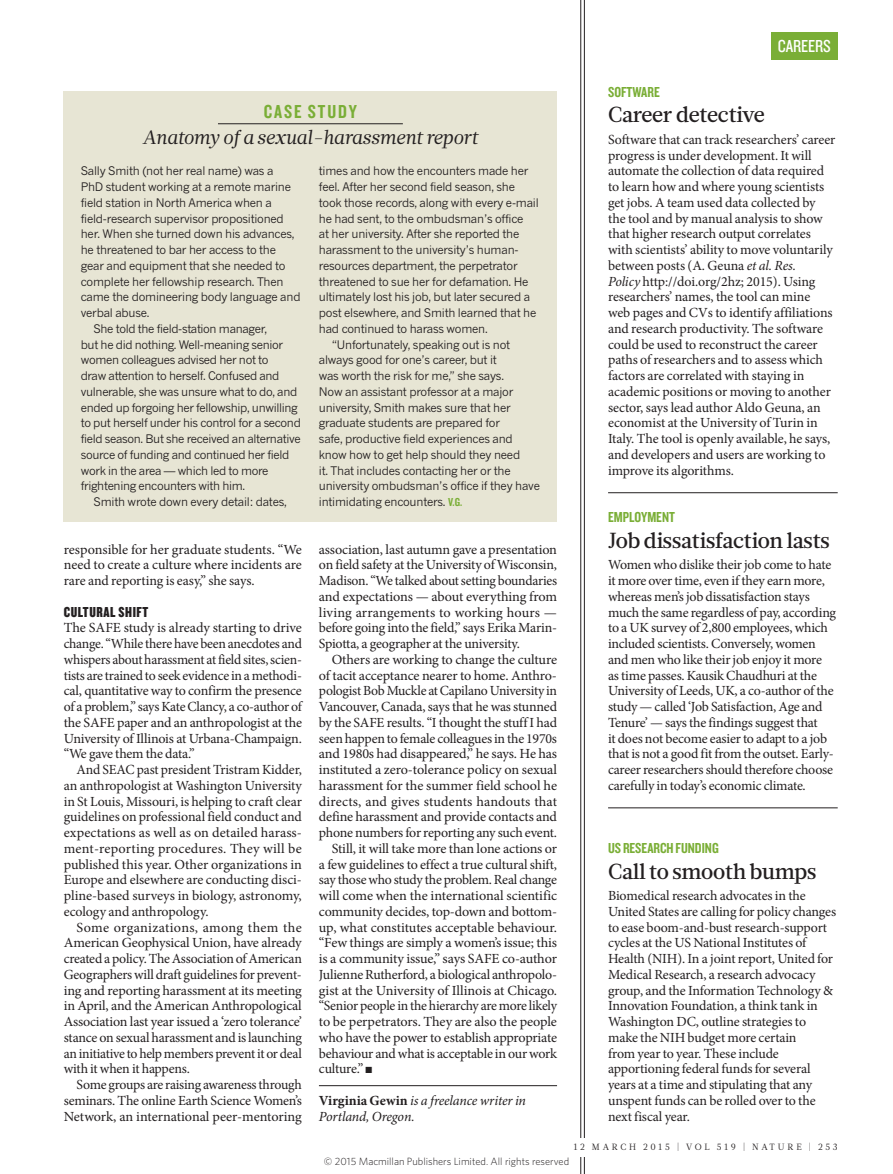
<style>
.page{position:relative;width:893px;height:1174px;background:#fff}
.page>*{position:absolute;margin:0;border:0;box-sizing:border-box;transform-origin:0 0}
.BRIEF_HEAD{font:500 21.75px "Glosa Math";letter-spacing:-.01em;color:#231f20}
.BOX_HEAD{font:italic 19.5px "Glosa Math";color:#231f20}
.BOX_STRAP{font:19.5px "Knockout 49 Liteweight";letter-spacing:.1em;color:#7aae36}
.t1{font:18px "Knockout 29 Junior Ltweight";letter-spacing:-.005em;color:#fff}
.BRIEF_STRAP{font:15px "Knockout 49 Liteweight";color:#7aae36}
.CROSSHEAD{font:15px "Knockout 69 Full Liteweight";letter-spacing:.04em;color:#231f20}
.BODY_INDENT{font:13.95px/15.8px "Minion Pro";letter-spacing:-.015em;color:#231f20;text-align:justify}
.BRIEF_BODY{font:13.95px/15.8px "Minion Pro";letter-spacing:-.01em;color:#231f20}
.BRIEF_BODY_LAST{font:13.95px/15.8px "Minion Pro";letter-spacing:-.015em;color:#231f20}
.BODY_1ST_PARA{font:13.95px/15.8px "Minion Pro";letter-spacing:-.015em;color:#231f20;text-align:justify}
.AUTHOR_DETAILS{font:italic 13.95px/15.8px "Minion Pro";letter-spacing:-.01em;color:#231f20}
.BOX_COPY_INDENT{font:11.7px/15.8px "News Gothic MTOT";letter-spacing:-.02em;color:#231f20}
.BOX_COPY_1ST_PARA{font:11.7px/15.8px "News Gothic MTOT";letter-spacing:-.02em;color:#231f20}
.t2{font:300 10.5px "Whitney";color:#231f20}
.t3{font:9px "Glosa Math";letter-spacing:.3em;color:#231f20}
.s1{font-family:"Knockout 49 Liteweight";font-size:12px;color:#7aae36}
.s2{font-weight:700;font-style:normal}
.s3{font-style:italic}
</style>
<div class="page">
<hr style="left:584px;top:0;width:1px;height:1174px;background:#231f20">
<hr style="left:580px;top:0;width:1px;height:1174px;background:#231f20">
<hr style="left:608px;top:807px;width:230px;height:1px;background:#231f20">
<hr style="left:608px;top:492px;width:230px;height:1px;background:#231f20">
<hr style="left:319px;top:1085px;width:238px;height:1px;background:#231f20">
<div style="left:64px;top:91px;width:493px;height:431px;background:#e7e5d4"></div>
<hr style="left:218px;top:123px;width:185px;height:1px;background:#231f20">
<div style="left:476px;top:1137px;width:362px;height:19px;background:#fff"></div>
<div style="left:771px;top:32px;width:67px;height:27px;background:#7aae36"></div>
<p class="BOX_STRAP" style="left:264px;top:99px;width:95px">CASE STUDY</p>
<p class="BOX_HEAD" style="left:142px;top:124px;width:337px">Anatomy of a sexual-harassment report</p>
<p class="BOX_COPY_1ST_PARA" style="left:81px;top:163px;width:221px">Sally Smith (not her real name) was a<br>PhD student working at a remote marine field station in North America when a field-research supervisor propositioned her. When she turned down his advances, he threatened to bar her access to the gear and equipment that she needed to complete her fellowship research. Then came the domineering body language and verbal abuse.</p>
<p class="BOX_COPY_INDENT" style="left:81px;top:321px;width:222px;text-indent:13px">She told the field-station manager,<br>but he did nothing. Well-meaning senior women colleagues advised her not to<br>draw attention to herself. Confused and vulnerable, she was unsure what to do, and ended up forgoing her fellowship, unwilling to put herself under his control for a second field season. But she received an alternative source of funding and continued her field work in the area — which led to more frightening encounters with him.</p>
<p class="BOX_COPY_INDENT" style="left:94px;top:494px;width:195px">Smith wrote down every detail: dates,</p>
<p class="BODY_INDENT" style="left:64px;top:541px;width:240px">responsible for her graduate students. “We need to create a culture where incidents are rare and reporting is easy,” she says.</p>
<p class="CROSSHEAD" style="left:64px;top:602px;width:86px">CULTURAL SHIFT</p>
<p class="BODY_1ST_PARA" style="left:64px;top:620px;width:240px">The SAFE study is already starting to drive change. “While there have been anecdotes and whispers about harassment at field sites, scien&shy;tists are trained to seek evidence in a methodi&shy;cal, quantitative way to confirm the presence of a problem,” says Kate Clancy, a co-author of the SAFE paper and an anthropologist at the University of Illinois at Urbana-Champaign. “We gave them the data.”</p>
<p class="BODY_INDENT" style="left:64px;top:762px;width:240px;text-indent:13px">And SEAC past president Tristram Kidder, an anthropologist at Washington University in St Louis, Missouri, is helping to craft clear guidelines on professional field conduct and expectations as well as on detailed harass&shy;ment-reporting procedures. They will be published this year. Other organizations in Europe and elsewhere are conducting disci&shy;pline-based surveys in biology, astronomy, ecology and anthropology.</p>
<p class="BODY_INDENT" style="left:64px;top:919px;width:240px;text-indent:13px">Some organizations, among them the American Geophysical Union, have already created a policy. The Association of American Geographers will draft guidelines for prevent&shy;ing and reporting harassment at its meeting in April, and the American Anthropological Association last year issued a ‘zero tolerance’ stance on sexual harassment and is launching an initiative to help members prevent it or deal with it when it happens.</p>
<p class="BODY_INDENT" style="left:64px;top:1077px;width:240px;text-indent:13px">Some groups are raising awareness through seminars. The online Earth Science Women’s Network, an international peer-mentoring</p>
<p class="BOX_COPY_INDENT" style="left:319px;top:163px;width:221px">times and how the encounters made her feel. After her second field season, she took those records, along with every e-mail he had sent, to the ombudsman’s office<br>at her university. After she reported the harassment to the university’s human&shy;resources department, the perpetrator threatened to sue her for defamation. He ultimately lost his job, but later secured a post elsewhere, and Smith learned that he had continued to harass women.</p>
<p class="BOX_COPY_INDENT" style="left:319px;top:336px;width:223px;text-indent:13px">“Unfortunately, speaking out is not always good for one’s career, but it<br>was worth the risk for me,” she says.<br>Now an assistant professor at a major university, Smith makes sure that her graduate students are prepared for<br>safe, productive field experiences and know how to get help should they need<br>it. That includes contacting her or the university ombudsman’s office if they have intimidating encounters. <span class="s1">V.G.</span></p>
<p class="BODY_INDENT" style="left:319px;top:541px;width:240px">association, last autumn gave a presentation on field safety at the University of Wisconsin, Madison. “We talked about setting boundaries and expectations — about everything from living arrangements to working hours — before going into the field,” says Erika Marin-Spiotta, a geographer at the university.</p>
<p class="BODY_INDENT" style="left:319px;top:651px;width:240px;text-indent:13px">Others are working to change the culture of tacit acceptance nearer to home. Anthro&shy;pologist Bob Muckle at Capilano University in Vancouver, Canada, says that he was stunned by the SAFE results. “I thought the stuff I had seen happen to female colleagues in the 1970s and 1980s had disappeared,” he says. He has instituted a zero-tolerance policy on sexual harassment for the summer field school he directs, and gives students handouts that define harassment and provide contacts and phone numbers for reporting any such event.</p>
<p class="BODY_INDENT" style="left:319px;top:840px;width:240px;text-indent:13px">Still, it will take more than lone actions or a few guidelines to effect a true cultural shift, say those who study the problem. Real change will come when the international scientific community decides, top-down and bottom&shy;up, what constitutes acceptable behaviour. “Few things are simply a women’s issue; this is a community issue,” says SAFE co-author Julienne Rutherford, a biological anthropolo&shy;gist at the University of Illinois at Chicago. “Senior people in the hierarchy are more likely to be perpetrators. They are also the people who have the power to establish appropriate behaviour and what is acceptable in our work culture.” ■</p>
<p class="AUTHOR_DETAILS" style="left:319px;top:1093px;width:209px"><span class="s2">Virginia Gewin</span> is a freelance writer in<br>Portland, Oregon.</p>
<p class="t1" style="left:778px;top:34px;width:55px">CAREERS</p>
<p class="BRIEF_STRAP" style="left:608px;top:82px;width:53px">SOFTWARE</p>
<p class="BRIEF_HEAD" style="left:608px;top:100px;width:158px">Career detective</p>
<p class="BRIEF_BODY" style="left:608px;top:132px;width:229px">Software that can track researchers’ career progress is under development. It will automate the collection of data required to learn how and where young scientists get jobs. A team used data collected by the tool and by manual analysis to show that higher research output correlates with scientists’ ability to move voluntarily between posts (A. Geuna <span class="s3">et al. Res.<br>Policy</span> http://doi.org/2hz; 2015). Using researchers’ names, the tool can mine web pages and CVs to identify affiliations and research productivity. The software could be used to reconstruct the career paths of researchers and to assess which factors are correlated with staying in academic positions or moving to another sector, says lead author Aldo Geuna, an economist at the University of Turin in Italy. The tool is openly available, he says, and developers and users are working to improve its algorithms.</p>
<p class="BRIEF_STRAP" style="left:608px;top:507px;width:68px">EMPLOYMENT</p>
<p class="BRIEF_HEAD" style="left:608px;top:526px;width:223px">Job dissatisfaction lasts</p>
<p class="BRIEF_BODY" style="left:608px;top:557px;width:230px">Women who dislike their job come to hate it more over time, even if they earn more, whereas men’s job dissatisfaction stays much the same regardless of pay, according to a UK survey of 2,800 employees, which included scientists. Conversely, women and men who like their job enjoy it more as time passes. Kausik Chaudhuri at the University of Leeds, UK, a co-author of the study — called ‘Job Satisfaction, Age and Tenure’ — says the findings suggest that<br>it does not become easier to adapt to a job that is not a good fit from the outset. Early&shy;career researchers should therefore choose carefully in today’s economic climate.</p>
<p class="BRIEF_STRAP" style="left:608px;top:838px;width:112px">US RESEARCH FUNDING</p>
<p class="BRIEF_HEAD" style="left:608px;top:856px;width:210px">Call to smooth bumps</p>
<p class="BRIEF_BODY_LAST" style="left:608px;top:888px;width:230px">Biomedical research advocates in the United States are calling for policy changes to ease boom-and-bust research-support cycles at the US National Institutes of Health (NIH). In a joint report, United for Medical Research, a research advocacy group, and the Information Technology &amp; Innovation Foundation, a think tank in Washington DC, outline strategies to make the NIH budget more certain<br>from year to year. These include apportioning federal funds for several years at a time and stipulating that any unspent funds can be rolled over to the next fiscal year.</p>
<p class="t3" style="left:574px;top:1141px;width:265px">12 MARCH 2015 | VOL 519 | NATURE | 253</p>
<p class="t2" style="left:324px;top:1154px;width:247px">© 2015 Macmillan Publishers Limited. All rights reserved</p>
</div>
